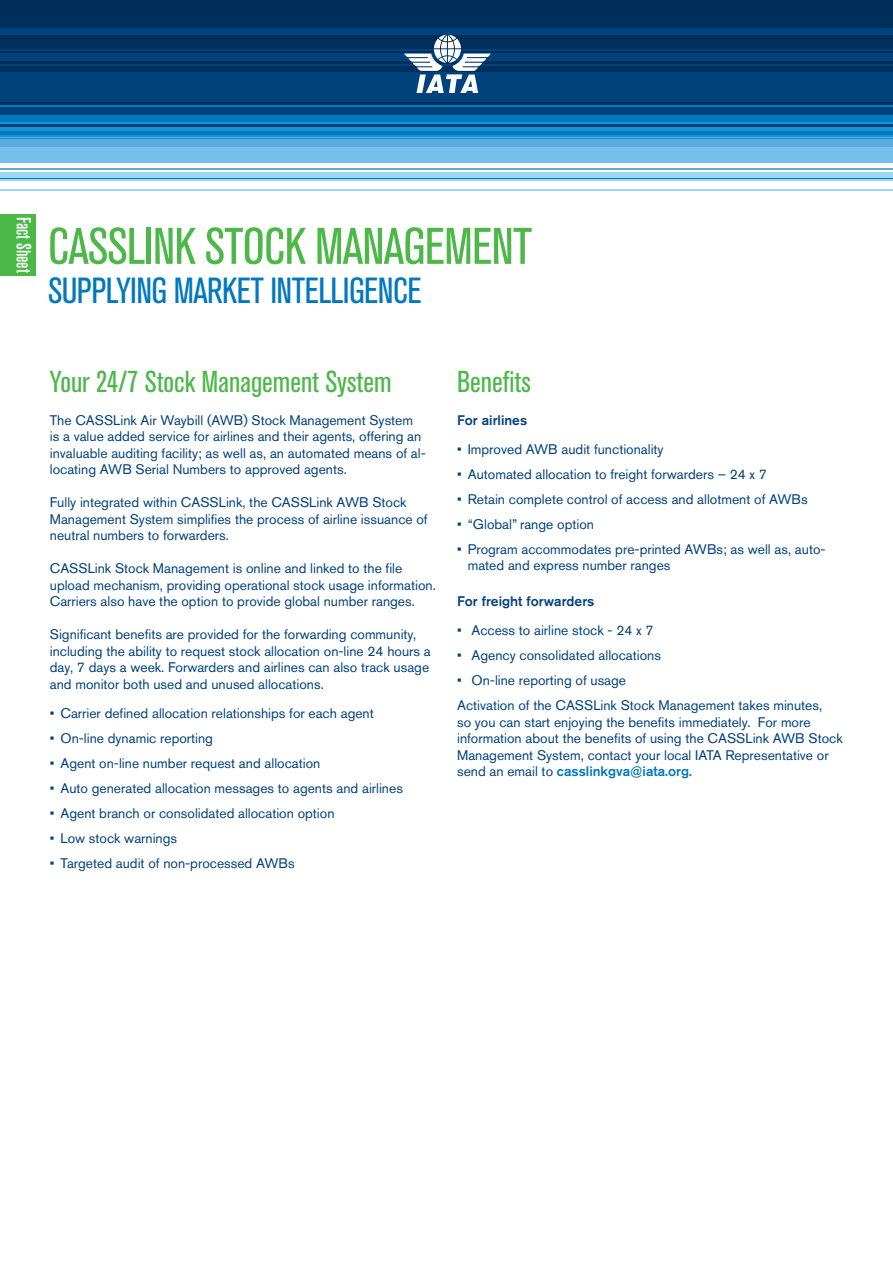
<style>
.page{position:relative;width:893px;height:1263px;background:#fff}
.page>*{position:absolute;margin:0;border:0;box-sizing:border-box;transform-origin:0 0}
.t1{font:condensed 51px "Akzidenz Grotesk BQ";letter-spacing:-.015em;color:#4cb848}
.t2{font:condensed 36px "Akzidenz Grotesk BQ";letter-spacing:-.015em;color:#0078c0}
.subtitle{font:condensed 30px "Akzidenz Grotesk BQ";color:#4cb848}
.BodyText{font:condensed 30px "Akzidenz Grotesk BQ";color:#4cb848}
.t3{font:500 condensed 20.25px "Akzidenz Grotesk BQ";color:#fff}
.Body_Text_Bold{font:13.8px/16.5px "Akzidenz Grotesk BQ";color:#00427b}
.BodyText-2{font:13.8px/16.5px "Akzidenz Grotesk BQ";color:#00427b}
.BodyText-3{font:500 13.8px "Akzidenz Grotesk BQ";color:#00427b}
.s1{font-weight:500;color:#0078c0}
</style>
<div class="page">
<div style="left:0;top:0;width:893px;height:126px;background:#002f5b"></div>
<svg style="left:0;top:122px;width:893px;height:10px;background:#1285c4"></svg>
<hr style="left:0;top:135px;width:893px;height:2px;background:#1893d2">
<div style="left:0;top:106px;width:893px;height:9px;background:#00427b"></div>
<div style="left:0;top:28px;width:893px;height:7px;background:#00427b"></div>
<div style="left:0;top:72px;width:893px;height:30px;background:#00427b"></div>
<div style="left:0;top:54px;width:893px;height:7px;background:#00427b"></div>
<hr style="left:0;top:64px;width:893px;height:1px;background:#00427b">
<hr style="left:0;top:49px;width:893px;height:2px;background:#00427b">
<hr style="left:0;top:124px;width:893px;height:2px;background:#00427b">
<div style="left:0;top:137px;width:893px;height:9px;background:#5babdf"></div>
<hr style="left:0;top:168px;width:893px;height:2px;background:#5babdf">
<div style="left:0;top:115px;width:893px;height:7px;background:#0078c0"></div>
<hr style="left:0;top:105px;width:893px;height:1px;background:#0078c0">
<hr style="left:0;top:132px;width:893px;height:3px;background:#0078c0">
<hr style="left:0;top:178px;width:893px;height:1px;background:#0078c0">
<div style="left:0;top:172px;width:893px;height:6px;background:#9ed5f3"></div>
<hr style="left:0;top:180px;width:893px;height:1px;background:#9ed5f3">
<hr style="left:0;top:190px;width:893px;height:1px;background:#9ed5f3">
<hr style="left:0;top:138px;width:893px;height:1px;background:#1893d2">
<div style="left:0;top:148px;width:893px;height:15px;background:#72bfeb"></div>
<svg style="left:404px;top:35px;width:87px;height:58px"></svg>
<div style="left:0;top:214px;width:36px;height:61px;background:#4cb848"></div>
<p class="t3" style="left:35px;top:217px;width:57px;rotate:90deg">Fact Sheet</p>
<p class="t1" style="left:48px;top:217px;width:486px">CASSLINK STOCK MANAGEMENT</p>
<p class="t2" style="left:48px;top:270px;width:375px">SUPPLYING MARKET INTELLIGENCE</p>
<p class="subtitle" style="left:50px;top:364px;width:343px">Your 24/7 Stock Management System</p>
<p class="BodyText-2" style="left:50px;top:411px;width:377px">The CASSLink Air Waybill (AWB) Stock Management System is a value added service for airlines and their agents, offering an invaluable auditing facility; as well as, an automated means of al&shy;locating AWB Serial Numbers to approved agents.</p>
<p class="BodyText-2" style="left:50px;top:494px;width:379px">Fully integrated within CASSLink, the CASSLink AWB Stock<br>Management System simplifies the process of airline issuance of neutral numbers to forwarders.</p>
<p class="BodyText-2" style="left:50px;top:560px;width:387px">CASSLink Stock Management is online and linked to the file upload mechanism, providing operational stock usage information.<br>Carriers also have the option to provide global number ranges.</p>
<p class="BodyText-2" style="left:50px;top:626px;width:382px">Significant benefits are provided for the forwarding community, including the ability to request stock allocation on-line 24 hours a day, 7 days a week. Forwarders and airlines can also track usage and monitor both used and unused allocations.</p>
<p class="Body_Text_Bold" style="left:50px;top:705px;width:325px">• Carrier defined allocation relationships for each agent</p>
<p class="Body_Text_Bold" style="left:50px;top:730px;width:165px">• On-line dynamic reporting</p>
<p class="Body_Text_Bold" style="left:50px;top:755px;width:272px">• Agent on-line number request and allocation</p>
<p class="Body_Text_Bold" style="left:50px;top:780px;width:354px">• Auto generated allocation messages to agents and airlines</p>
<p class="Body_Text_Bold" style="left:50px;top:805px;width:286px">• Agent branch or consolidated allocation option</p>
<p class="Body_Text_Bold" style="left:50px;top:830px;width:129px">• Low stock warnings</p>
<p class="Body_Text_Bold" style="left:50px;top:855px;width:246px">• Targeted audit of non-processed AWBs</p>
<p class="BodyText" style="left:457px;top:364px;width:75px">Benefits</p>
<p class="BodyText-3" style="left:457px;top:411px;width:72px">For airlines</p>
<p class="Body_Text_Bold" style="left:457px;top:441px;width:208px">• Improved AWB audit functionality</p>
<p class="Body_Text_Bold" style="left:457px;top:466px;width:311px">• Automated allocation to freight forwarders – 24 x 7</p>
<p class="Body_Text_Bold" style="left:457px;top:491px;width:352px">• Retain complete control of access and allotment of AWBs</p>
<p class="Body_Text_Bold" style="left:457px;top:516px;width:138px">• “Global” range option</p>
<p class="Body_Text_Bold" style="left:468px;top:541px;width:359px;text-indent:-10px">• Program accommodates pre-printed AWBs; as well as, auto&shy;mated and express number ranges</p>
<p class="BodyText-3" style="left:457px;top:593px;width:139px">For freight forwarders</p>
<p class="Body_Text_Bold" style="left:457px;top:622px;width:198px">• Access to airline stock - 24 x 7</p>
<p class="Body_Text_Bold" style="left:457px;top:647px;width:205px">• Agency consolidated allocations</p>
<p class="Body_Text_Bold" style="left:457px;top:672px;width:170px">• On-line reporting of usage</p>
<p class="Body_Text_Bold" style="left:457px;top:697px;width:387px">Activation of the CASSLink Stock Management takes minutes,<br>so you can start enjoying the benefits immediately. For more information about the benefits of using the CASSLink AWB Stock Management System, contact your local IATA Representative or send an email to <span class="s1">casslinkgva@iata.org.</span></p>
</div>
